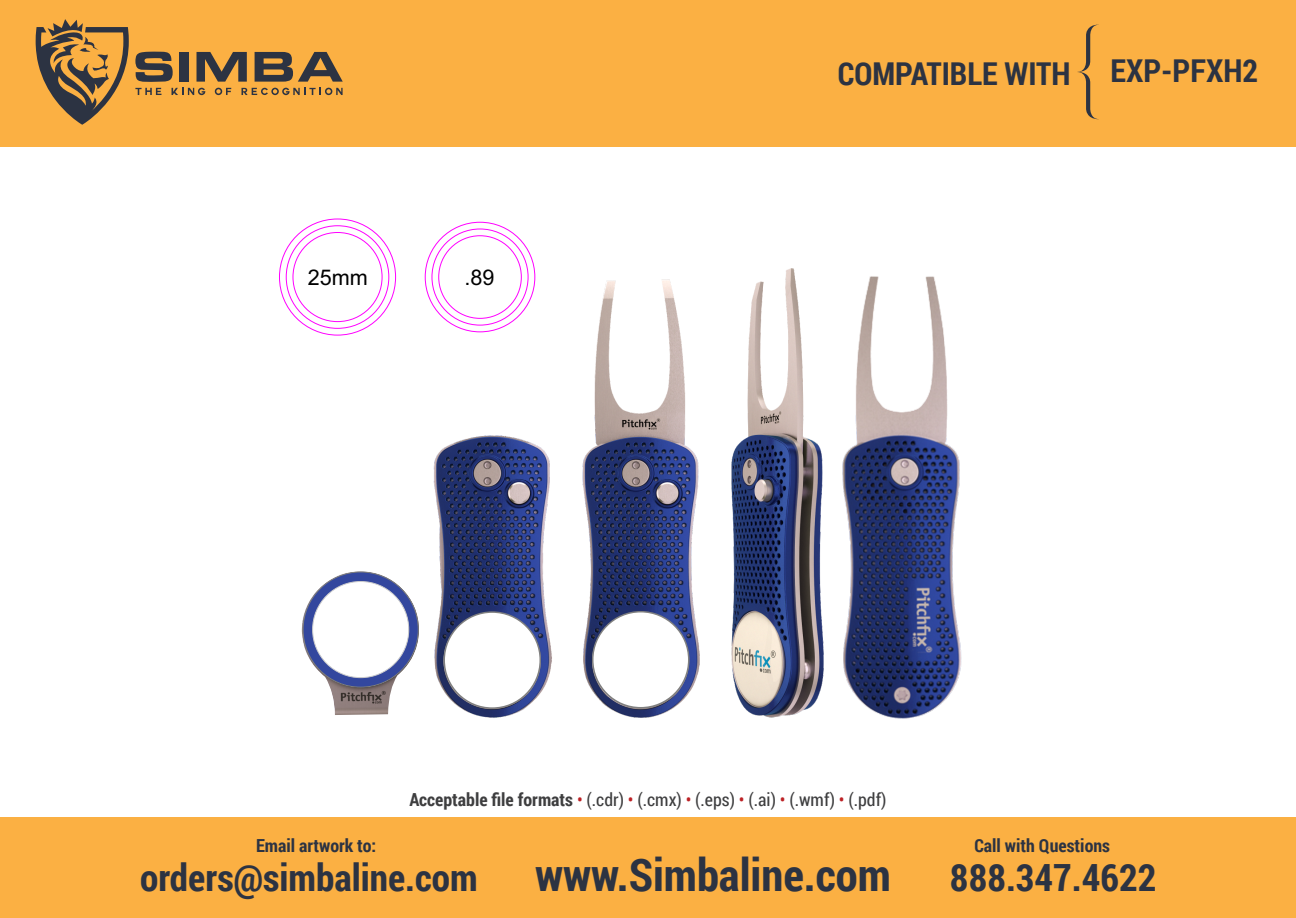
<style>
.page{position:relative;width:1296px;height:918px;background:#fff}
.page>*{position:absolute;margin:0;border:0;box-sizing:border-box;transform-origin:0 0}
.t1{font:700 45px "Roboto Condensed";color:#2c3342}
.t2{font:700 37.5px "Roboto Condensed";color:#2c3342}
.t3{font:700 31.5px "Roboto Condensed";color:#2c3342}
.t4{font:21.6px "Arial";color:#000}
.t5{font:18px "Roboto Condensed";color:#3e3e3f}
.t6{font:700 18px "Roboto Condensed";color:#2c3342}
.s1{font-weight:700}
.s2{color:#bc2024}
</style>
<div class="page">
<div style="left:0;top:0;width:1296px;height:147px;background:#fbb043"></div>
<div style="left:0;top:818px;width:1296px;height:100px;background:#fbb043"></div>
<svg style="left:135px;top:88px;width:26px;height:7px"></svg>
<svg style="left:172px;top:88px;width:33px;height:7px"></svg>
<svg style="left:215px;top:88px;width:16px;height:7px"></svg>
<svg style="left:242px;top:88px;width:101px;height:7px"></svg>
<svg style="left:135px;top:52px;width:38px;height:30px"></svg>
<div style="left:180px;top:52px;width:9px;height:30px;background:#2c3342"></div>
<svg style="left:197px;top:52px;width:50px;height:30px"></svg>
<svg style="left:255px;top:52px;width:88px;height:30px"></svg>
<svg style="left:36px;top:19px;width:93px;height:106px"></svg>
<svg style="left:1078px;top:25px;width:19px;height:94px"></svg>
<img style="left:731px;top:268px;width:93px;height:450px">
<img style="left:433px;top:435px;width:119px;height:283px">
<img style="left:582px;top:279px;width:118px;height:439px">
<img style="left:842px;top:276px;width:120px;height:443px">
<div style="left:593px;top:612px;width:95px;height:95px;background:#fff;border-radius:50%"></div>
<div style="left:443px;top:611px;width:98px;height:98px;border:3px solid #808080;border-radius:50%"></div>
<div style="left:445px;top:613px;width:94px;height:94px;background:#fff;border-radius:50%"></div>
<div style="left:439px;top:236px;width:83px;height:83px;border:1px solid #f0f;border-radius:50%"></div>
<img style="left:302px;top:571px;width:117px;height:144px">
<svg style="left:303px;top:572px;width:115px;height:115px;background:#40519e"></svg>
<div style="left:313px;top:582px;width:96px;height:96px;background:#fff;border-radius:50%"></div>
<p class="t4" style="left:308px;top:262px;width:62px">25mm</p>
<p class="t4" style="left:465px;top:262px;width:32px">.89</p>
<p class="t3" style="left:838px;top:51px;width:234px">COMPATIBLE WITH</p>
<p class="t3" style="left:1111px;top:49px;width:149px">EXP-PFXH2</p>
<p class="t5" style="left:409px;top:787px;width:479px"><span class="s1">Acceptable file formats</span> <span class="s2">•</span> (.cdr) <span class="s2">•</span> (.cmx) <span class="s2">•</span> (.eps) <span class="s2">•</span> (.ai) <span class="s2">•</span> (.wmf) <span class="s2">•</span> (.pdf)</p>
<p class="t6" style="left:256px;top:832px;width:122px">Email artwork to:</p>
<p class="t6" style="left:974px;top:832px;width:137px">Call with Questions</p>
<p class="t2" style="left:140px;top:851px;width:339px">orders@simbaline.com</p>
<p class="t1" style="left:535px;top:843px;width:357px">www.Simbaline.com</p>
<p class="t2" style="left:950px;top:851px;width:208px">888.347.4622</p>
</div>
